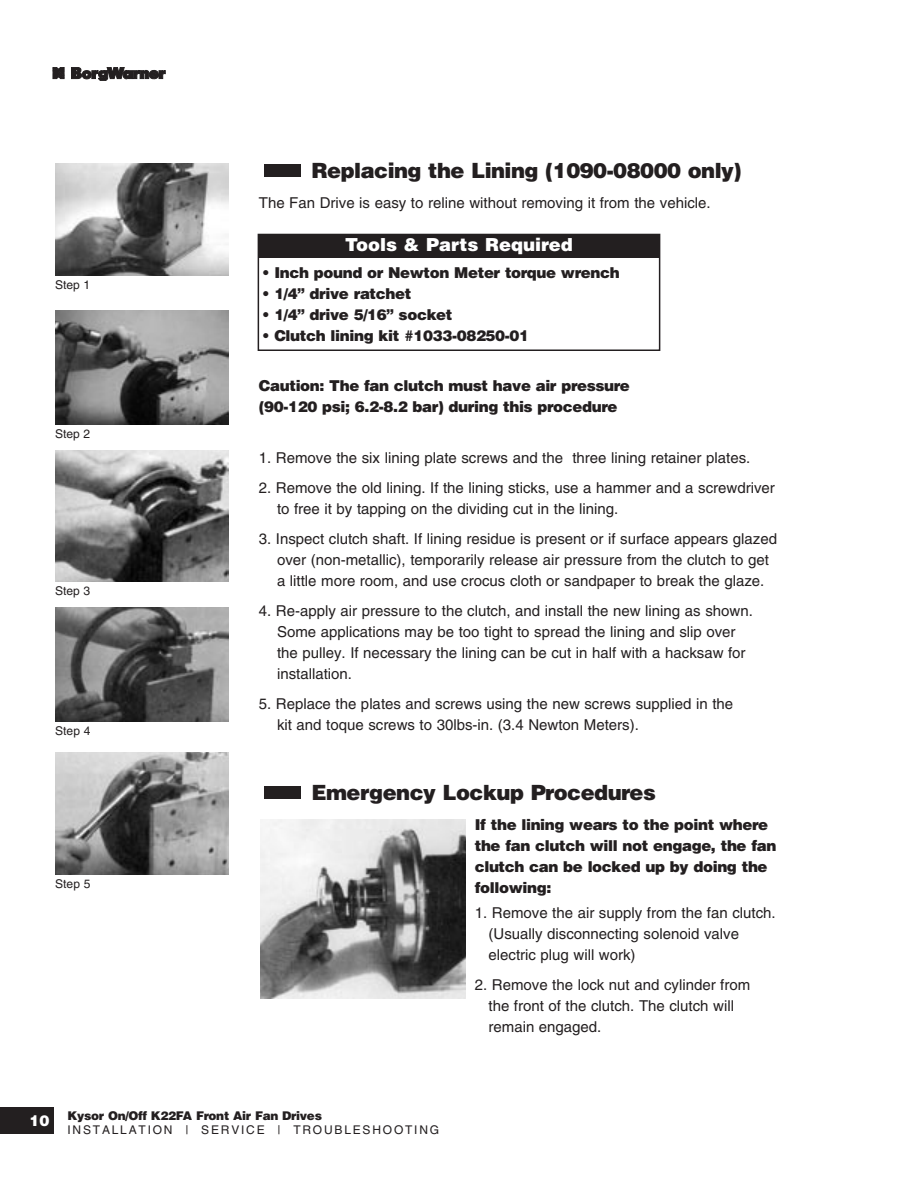
<style>
.page{position:relative;width:918px;height:1188px;background:#fff}
.page>*{position:absolute;margin:0;border:0;box-sizing:border-box;transform-origin:0 0}
.t1{font:900 21px "Helvetica LT Std";letter-spacing:-.025em;color:#231f20}
.t2{font:900 18px "Helvetica LT Std";color:#fff}
.t3{font:15px/21px "Helvetica LT Std";color:#231f20}
.t4{font:900 15px/21px "Helvetica LT Std";letter-spacing:-.025em;color:#231f20}
.t5{font:900 15px "Helvetica LT Std";color:#fff}
.t6{font:12px "Helvetica LT Std";letter-spacing:.15em;color:#231f20}
.t7{font:900 12px "Helvetica LT Std";letter-spacing:-.025em;color:#231f20}
</style>
<div class="page">
<svg style="left:71px;top:67px;width:94px;height:14px"></svg>
<svg style="left:53px;top:67px;width:11px;height:12px"></svg>
<div style="left:0;top:1107px;width:54px;height:27px;background:#231f20"></div>
<div style="left:258px;top:234px;width:401px;height:24px;background:#231f20"></div>
<div style="left:258px;top:234px;width:402px;height:117px;border:2px solid #231f20"></div>
<img style="left:260px;top:819px;width:206px;height:179px">
<img style="left:55px;top:163px;width:173px;height:112px">
<img style="left:55px;top:311px;width:173px;height:114px">
<img style="left:55px;top:451px;width:173px;height:131px">
<img style="left:55px;top:752px;width:173px;height:122px">
<img style="left:55px;top:608px;width:173px;height:114px">
<p class="t6" style="left:55px;top:277px;width:37px">Step 1</p>
<p class="t6" style="left:55px;top:427px;width:37px">Step 2</p>
<p class="t6" style="left:55px;top:584px;width:37px">Step 3</p>
<p class="t6" style="left:55px;top:724px;width:37px">Step 4</p>
<p class="t6" style="left:55px;top:876px;width:37px">Step 5</p>
<h1 class="t1" style="left:259px;top:157px;width:484px">■Replacing the Lining (1090-08000 only)</h1>
<p class="t3" style="left:259px;top:192px;width:453px">The Fan Drive is easy to reline without removing it from the vehicle.</p>
<p class="t2" style="left:345px;top:233px;width:229px">Tools &amp; Parts Required</p>
<p class="t4" style="left:262px;top:262px;width:359px">• Inch pound or Newton Meter torque wrench</p>
<p class="t4" style="left:262px;top:283px;width:151px">• 1/4” drive ratchet</p>
<p class="t4" style="left:262px;top:304px;width:192px">• 1/4” drive 5/16” socket</p>
<p class="t4" style="left:262px;top:325px;width:269px">• Clutch lining kit #1033-08250-01</p>
<p class="t4" style="left:259px;top:375px;width:373px">Caution: The fan clutch must have air pressure (90-120 psi; 6.2-8.2 bar) during this procedure</p>
<p class="t3" style="left:259px;top:447px;width:493px">1. Remove the six lining plate screws and the three lining retainer plates.</p>
<p class="t3" style="left:277px;top:477px;width:499px;text-indent:-18px">2. Remove the old lining. If the lining sticks, use a hammer and a screwdriver to free it by tapping on the dividing cut in the lining.</p>
<p class="t3" style="left:277px;top:528px;width:502px;text-indent:-18px">3. Inspect clutch shaft. If lining residue is present or if surface appears glazed over (non-metallic), temporarily release air pressure from the clutch to get a little more room, and use crocus cloth or sandpaper to break the glaze.</p>
<p class="t3" style="left:277px;top:600px;width:477px;text-indent:-18px">4. Re-apply air pressure to the clutch, and install the new lining as shown.<br>Some applications may be too tight to spread the lining and slip over the pulley. If necessary the lining can be cut in half with a hacksaw for installation.</p>
<p class="t3" style="left:277px;top:693px;width:458px;text-indent:-18px">5. Replace the plates and screws using the new screws supplied in the kit and toque screws to 30lbs-in. (3.4 Newton Meters).</p>
<h1 class="t1" style="left:259px;top:779px;width:399px">■Emergency Lockup Procedures</h1>
<p class="t4" style="left:475px;top:814px;width:303px">If the lining wears to the point where the fan clutch will not engage, the fan clutch can be locked up by doing the following:</p>
<p class="t3" style="left:489px;top:903px;width:289px;text-indent:-14px">1. Remove the air supply from the fan clutch. (Usually disconnecting solenoid valve electric plug will work)</p>
<p class="t3" style="left:489px;top:975px;width:263px;text-indent:-14px">2. Remove the lock nut and cylinder from the front of the clutch. The clutch will remain engaged.</p>
<p class="t5" style="left:29px;top:1111px;width:22px">10</p>
<p class="t7" style="left:68px;top:1107px;width:256px">Kysor On/Off K22FA Front Air Fan Drives</p>
<p class="t6" style="left:68px;top:1123px;width:373px">INSTALLATION | SERVICE | TROUBLESHOOTING</p>
</div>
